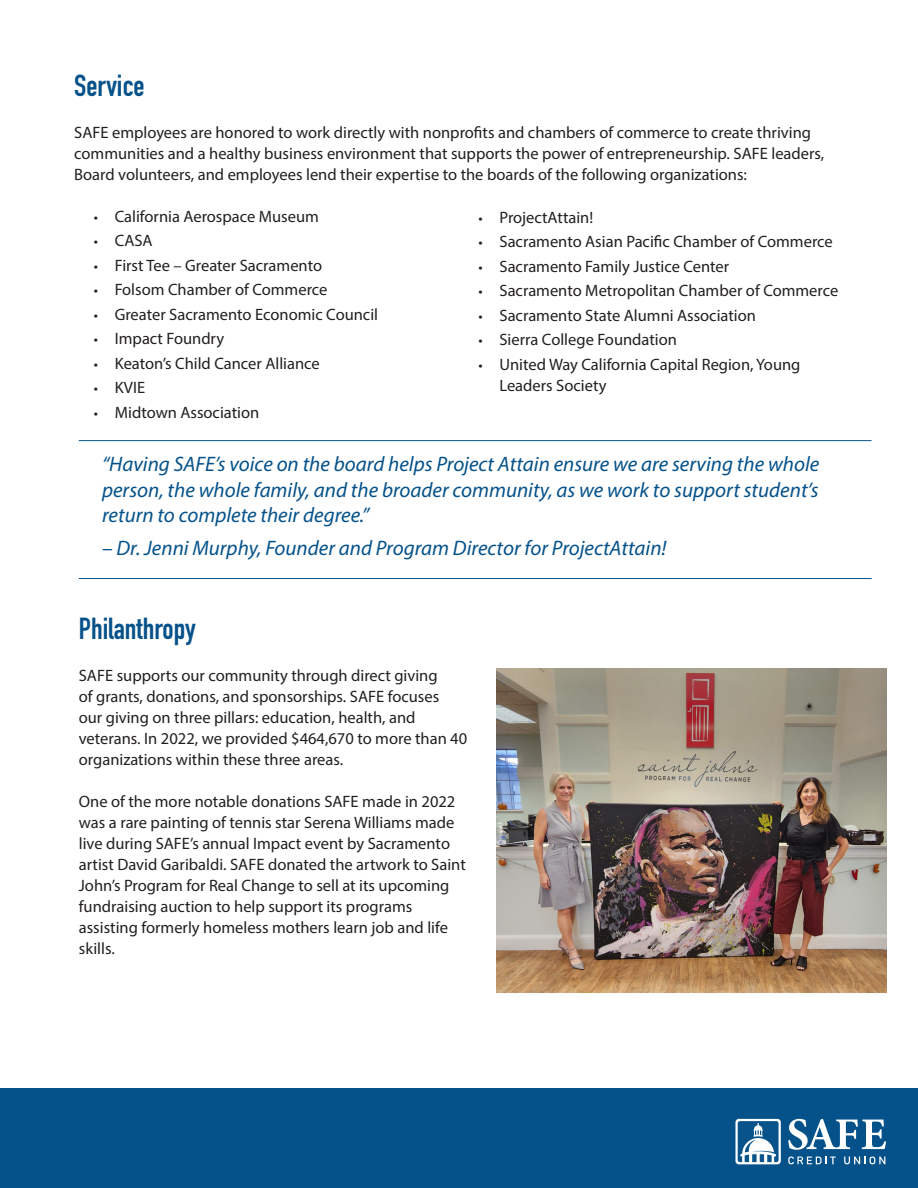
<style>
.page{position:relative;width:918px;height:1188px;background:#fff}
.page>*{position:absolute;margin:0;border:0;box-sizing:border-box;transform-origin:0 0}
.Paragraph{font:30px "DIN Engschrift LT Pro";color:#05528a}
.t1{font:italic 21px/25.5px "Myriad Pro";color:#05528a;text-align:justify}
.Paragraph-2{font:16.5px/21px "Myriad Pro";color:#231f20}
.s1{font-size:15px}
</style>
<div class="page">
<div style="left:0;top:1089px;width:918px;height:99px;background:#05528a"></div>
<svg style="left:788px;top:1119px;width:98px;height:31px"></svg>
<svg style="left:788px;top:1156px;width:48px;height:8px"></svg>
<svg style="left:844px;top:1156px;width:41px;height:8px"></svg>
<svg style="left:735px;top:1119px;width:46px;height:45px"></svg>
<img style="left:497px;top:668px;width:389px;height:324px">
<hr style="left:79px;top:578px;width:793px;height:1px;background:#05528a">
<hr style="left:79px;top:440px;width:793px;height:1px;background:#05528a">
<p class="Paragraph" style="left:74px;top:67px;width:72px">Service</p>
<p class="Paragraph-2" style="left:74px;top:121px;width:752px">SAFE employees are honored to work directly with nonprofits and chambers of commerce to create thriving communities and a healthy business environment that supports the power of entrepreneurship. SAFE leaders,<br>Board volunteers, and employees lend their expertise to the boards of the following organizations:</p>
<p class="Paragraph-2" style="left:94px;top:205px;width:227px"><span class="s1">•</span> California Aerospace Museum</p>
<p class="Paragraph-2" style="left:94px;top:230px;width:60px"><span class="s1">•</span> CASA</p>
<p class="Paragraph-2" style="left:94px;top:254px;width:230px"><span class="s1">•</span> First Tee – Greater Sacramento</p>
<p class="Paragraph-2" style="left:94px;top:279px;width:235px"><span class="s1">•</span> Folsom Chamber of Commerce</p>
<p class="Paragraph-2" style="left:94px;top:303px;width:286px"><span class="s1">•</span> Greater Sacramento Economic Council</p>
<p class="Paragraph-2" style="left:94px;top:328px;width:132px"><span class="s1">•</span> Impact Foundry</p>
<p class="Paragraph-2" style="left:94px;top:352px;width:228px"><span class="s1">•</span> Keaton’s Child Cancer Alliance</p>
<p class="Paragraph-2" style="left:94px;top:377px;width:53px"><span class="s1">•</span> KVIE</p>
<p class="Paragraph-2" style="left:94px;top:401px;width:167px"><span class="s1">•</span> Midtown Association</p>
<p class="t1" style="left:102px;top:451px;width:719px">“Having SAFE’s voice on the board helps Project Attain ensure we are serving the whole person, the whole family, and the broader community, as we work to support student’s return to complete their degree.”</p>
<p class="t1" style="left:102px;top:535px;width:566px">– Dr. Jenni Murphy, Founder and Program Director for ProjectAttain!</p>
<p class="Paragraph-2" style="left:478px;top:206px;width:116px"><span class="s1">•</span> ProjectAttain!</p>
<p class="Paragraph-2" style="left:478px;top:231px;width:356px"><span class="s1">•</span> Sacramento Asian Pacific Chamber of Commerce</p>
<p class="Paragraph-2" style="left:478px;top:255px;width:252px"><span class="s1">•</span> Sacramento Family Justice Center</p>
<p class="Paragraph-2" style="left:478px;top:280px;width:361px"><span class="s1">•</span> Sacramento Metropolitan Chamber of Commerce</p>
<p class="Paragraph-2" style="left:478px;top:304px;width:279px"><span class="s1">•</span> Sacramento State Alumni Association</p>
<p class="Paragraph-2" style="left:478px;top:329px;width:200px"><span class="s1">•</span> Sierra College Foundation</p>
<p class="Paragraph-2" style="left:500px;top:353px;width:303px;text-indent:-21px"><span class="s1">•</span> United Way California Capital Region, Young<br>Leaders Society</p>
<p class="Paragraph" style="left:79px;top:611px;width:118px">Philanthropy</p>
<p class="Paragraph-2" style="left:79px;top:664px;width:390px">SAFE supports our community through direct giving<br>of grants, donations, and sponsorships. SAFE focuses<br>our giving on three pillars: education, health, and veterans. In 2022, we provided $464,670 to more than 40 organizations within these three areas.</p>
<p class="Paragraph-2" style="left:79px;top:790px;width:389px">One of the more notable donations SAFE made in 2022 was a rare painting of tennis star Serena Williams made live during SAFE’s annual Impact event by Sacramento artist David Garibaldi. SAFE donated the artwork to Saint John’s Program for Real Change to sell at its upcoming fundraising auction to help support its programs assisting formerly homeless mothers learn job and life skills.</p>
</div>
